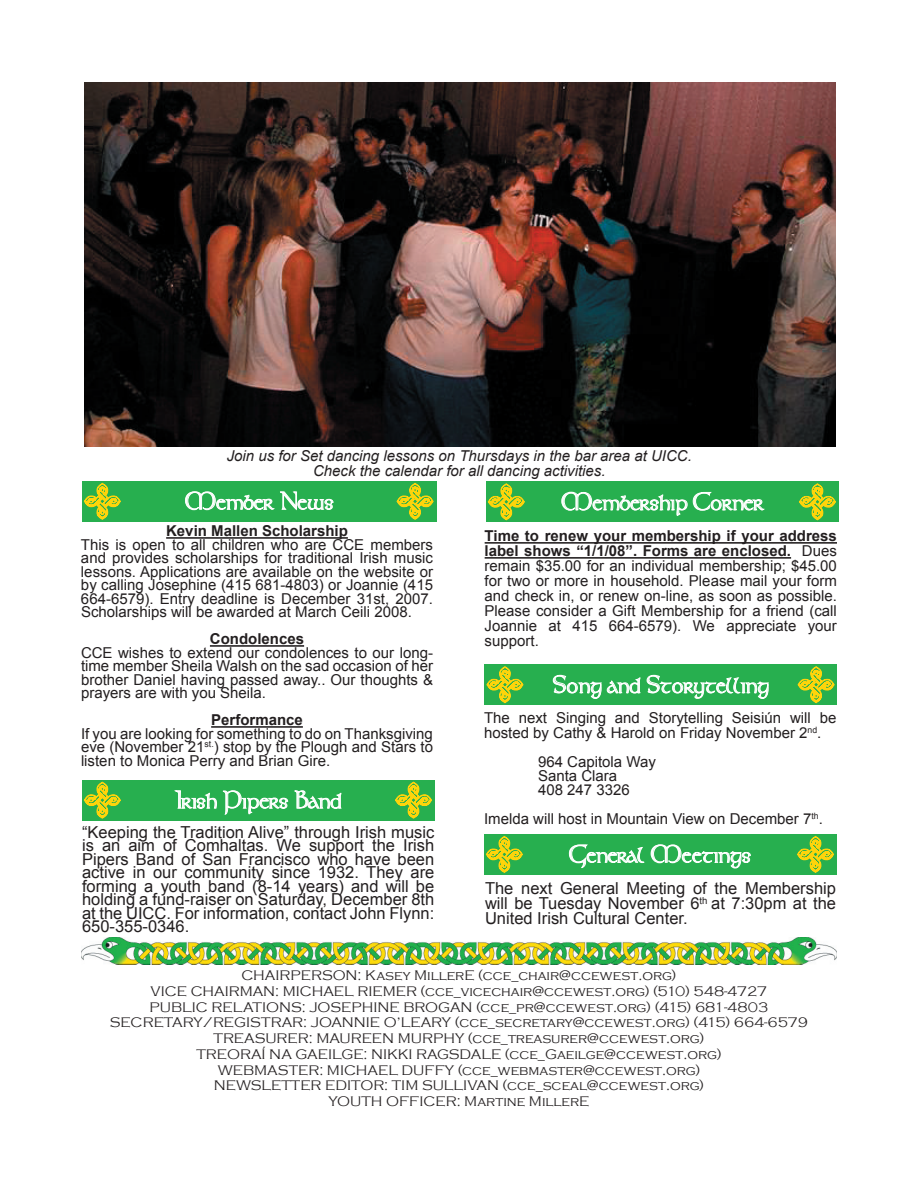
<style>
.page{position:relative;width:918px;height:1188px;background:#fff}
.page>*{position:absolute;margin:0;border:0;box-sizing:border-box;transform-origin:0 0}
.t1{font:28.5px "Umber SSK";color:#fff}
.t2{font:16.5px/13.5px "Arial";color:#231f20;text-align:justify}
.t3{font:15px/13.5px "Arial";color:#231f20;text-align:justify}
.t4{font:italic 15px/15px "Arial";color:#231f20;text-align:center}
.t5{font:700 15px "Arial";color:#231f20}
.t6{font:300 14.25px/15.8px "Copperplate Gothic";color:#231f20;text-align:center}
.s1{font-weight:700}
</style>
<div class="page">
<img style="left:81px;top:937px;width:756px;height:27px">
<hr style="left:166px;top:537px;width:182px;height:2px;background:#231f20">
<hr style="left:210px;top:645px;width:94px;height:2px;background:#231f20">
<hr style="left:211px;top:726px;width:92px;height:2px;background:#231f20">
<div style="left:82px;top:481px;width:354px;height:41px;background:#27af4f"></div>
<svg style="left:84px;top:483px;width:37px;height:37px"></svg>
<svg style="left:397px;top:483px;width:37px;height:37px"></svg>
<svg style="left:185px;top:491px;width:149px;height:20px"></svg>
<div style="left:82px;top:780px;width:352px;height:40px;background:#27af4f"></div>
<svg style="left:84px;top:782px;width:37px;height:37px"></svg>
<svg style="left:395px;top:782px;width:37px;height:37px"></svg>
<svg style="left:174px;top:790px;width:168px;height:25px"></svg>
<hr style="left:485px;top:542px;width:352px;height:2px;background:#231f20">
<hr style="left:485px;top:557px;width:306px;height:2px;background:#231f20">
<div style="left:486px;top:482px;width:352px;height:40px;background:#27af4f"></div>
<svg style="left:488px;top:483px;width:37px;height:37px"></svg>
<svg style="left:799px;top:483px;width:37px;height:37px"></svg>
<svg style="left:561px;top:491px;width:204px;height:25px"></svg>
<div style="left:484px;top:834px;width:352px;height:41px;background:#27af4f"></div>
<svg style="left:486px;top:836px;width:37px;height:37px"></svg>
<svg style="left:797px;top:836px;width:37px;height:37px"></svg>
<svg style="left:569px;top:844px;width:182px;height:25px"></svg>
<div style="left:485px;top:664px;width:352px;height:41px;background:#27af4f"></div>
<svg style="left:487px;top:666px;width:36px;height:37px"></svg>
<svg style="left:798px;top:666px;width:37px;height:37px"></svg>
<svg style="left:553px;top:675px;width:216px;height:24px"></svg>
<img style="left:84px;top:82px;width:751px;height:364px">
<p class="t4" style="left:227px;top:449px;width:467px">Join us for Set dancing lessons on Thursdays in the bar area at UICC.<br>Check the calendar for all dancing activities.</p>
<h1 class="t1" style="left:185px;top:486px;width:151px">Member News</h1>
<p class="t5" style="left:166px;top:521px;width:183px">Kevin Mallen Scholarship</p>
<p class="t3" style="left:81px;top:538px;width:354px">This is open to all children who are CCE members and provides scholarships for traditional Irish music lessons. Applications are available on the website or by calling Josephine (415 681-4803) or Joannie (415<br>664-6579). Entry deadline is December 31st, 2007.<br>Scholarships will be awarded at March Ceili 2008.</p>
<p class="t5" style="left:210px;top:629px;width:96px">Condolences</p>
<p class="t3" style="left:81px;top:646px;width:354px">CCE wishes to extend our condolences to our long&shy;time member Sheila Walsh on the sad occasion of her brother Daniel having passed away.. Our thoughts &amp; prayers are with you Sheila.</p>
<p class="t5" style="left:211px;top:710px;width:93px">Performance</p>
<p class="t3" style="left:81px;top:727px;width:354px">If you are looking for something to do on Thanksgiving eve (November 21<sup>st.</sup>) stop by the Plough and Stars to listen to Monica Perry and Brian Gire.</p>
<h1 class="t1" style="left:175px;top:785px;width:168px">Irish Pipers Band</h1>
<p class="t2" style="left:82px;top:826px;width:354px">“Keeping the Tradition Alive” through Irish music is an aim of Comhaltas. We support the Irish Pipers Band of San Francisco who have been active in our community since 1932. They are forming a youth band (8-14 years) and will be holding a fund-raiser on Saturday, December 8th at the UICC. For information, contact John Flynn:<br>650-355-0346.</p>
<h1 class="t1" style="left:561px;top:487px;width:204px">Membership Corner</h1>
<p class="t3" style="left:485px;top:529px;width:354px;line-height:15px"><span class="s1">Time to renew your membership if your address label shows “1/1/08”. Forms are enclosed.</span> Dues remain $35.00 for an individual membership; $45.00 for two or more in household. Please mail your form and check in, or renew on-line, as soon as possible.<br>Please consider a Gift Membership for a friend (call Joannie at 415 664-6579). We appreciate your support.</p>
<h1 class="t1" style="left:553px;top:670px;width:218px">Song and Storytelling</h1>
<p class="t3" style="left:484px;top:711px;width:354px;line-height:15px">The next Singing and Storytelling Seisiún will be hosted by Cathy &amp; Harold on Friday November 2<sup>nd</sup>.</p>
<p class="t3" style="left:538px;top:755px;width:119px;line-height:14.2px;text-align:left">964 Capitola Way<br>Santa Clara<br>408 247 3326</p>
<p class="t3" style="left:484px;top:812px;width:340px">Imelda will host in Mountain View on December 7<sup>th</sup>.</p>
<h1 class="t1" style="left:570px;top:839px;width:183px">General Meetings</h1>
<p class="t2" style="left:485px;top:881px;width:352px;line-height:15px">The next General Meeting of the Membership will be Tuesday November 6<sup>th</sup> at 7:30pm at the United Irish Cultural Center.</p>
<p class="t6" style="left:110px;top:968px;width:700px">CHAIRPERSON: Kasey MillerE (cce_chair@ccewest.org)<br>VICE CHAIRMAN: MICHAEL RIEMER (cce_vicechair@ccewest.org) (510) 548-4727<br>PUBLIC RELATIONS: JOSEPHINE BROGAN (cce_pr@ccewest.org) (415) 681-4803<br>SECRETARY/REGISTRAR: JOANNIE O’LEARY (cce_secretary@ccewest.org) (415) 664-6579<br>TREASURER: MAUREEN MURPHY (cce_treasurer@ccewest.org)<br>TREORAÍ NA GAEILGE: NIKKI RAGSDALE (cce_Gaeilge@ccewest.org)<br>WEBMASTER: MICHAEL DUFFY (cce_webmaster@ccewest.org)<br>NEWSLETTER EDITOR: TIM SULLIVAN (cce_sceal@ccewest.org)<br>YOUTH OFFICER: Martine MillerE</p>
</div>
